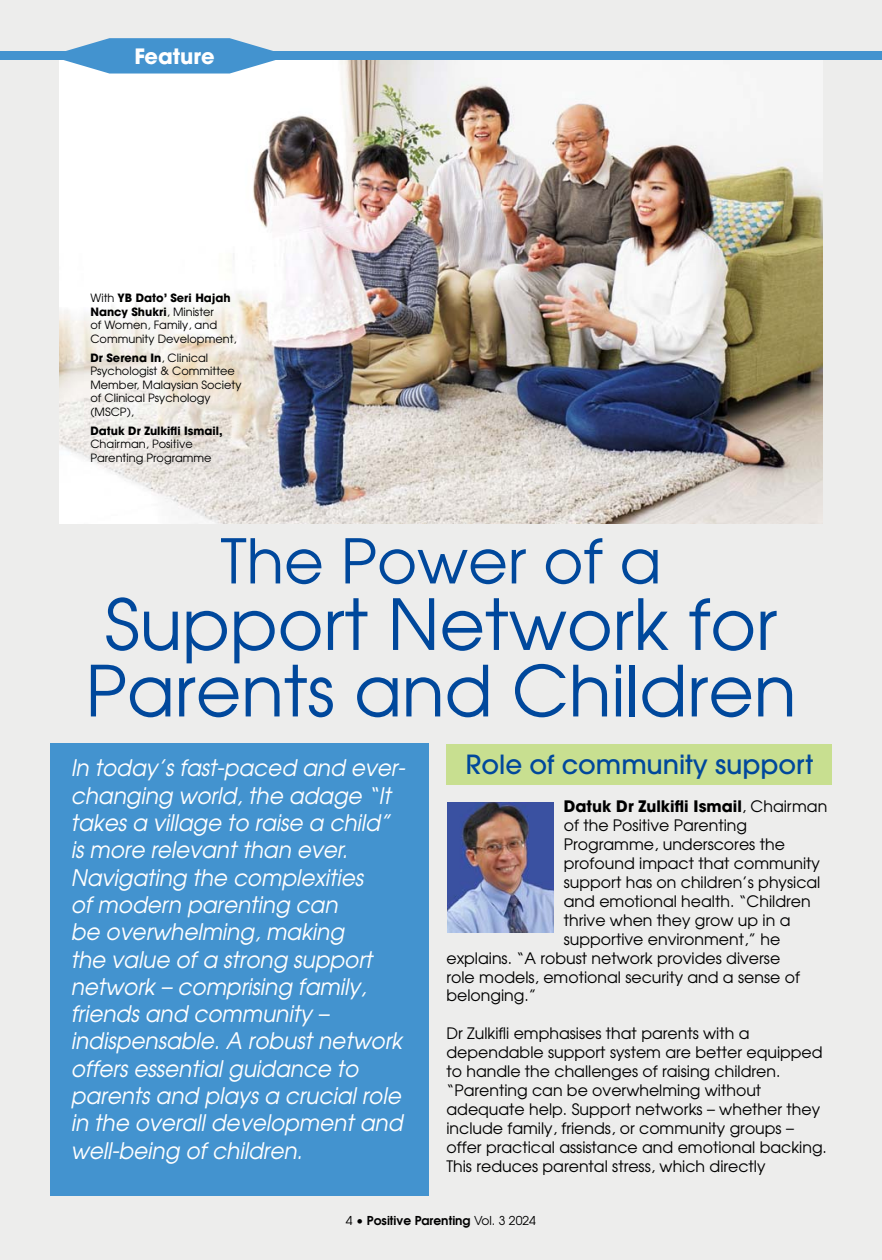
<style>
.page{position:relative;width:882px;height:1260px;background:#ededec}
.page>*{position:absolute;margin:0;border:0;box-sizing:border-box;transform-origin:0 0}
.t1{font:70px/66.5px "Avant Garde";color:#00489c}
.t2{font:61.25px "Avant Garde";color:#00489c}
.t3{font:500 26.25px "Avant Garde";color:#00489c}
.t4{font:italic 22.75px/27.3px "Avant Garde";color:#fff;scale:.95 1}
.t5{font:700 21px "Avant Garde";color:#fff}
.t6{font:15.75px/18.9px "Avant Garde";color:#000}
.t7{font:700 15.75px "Avant Garde";color:#000}
.t8{font:600 12.25px "Avant Garde";color:#000}
.t9{font:11.38px/13.7px "Avant Garde";color:#000}
.t10{font:700 11.38px "Avant Garde";color:#000}
.s1{font-weight:700}
.s2{font-weight:400}
</style>
<div class="page">
<div style="left:50px;top:743px;width:379px;height:453px;background:#4393cf"></div>
<img style="left:60px;top:60px;width:762px;height:463px">
<div style="left:0;top:52px;width:882px;height:8px;background:#4393cf"></div>
<svg style="left:49px;top:38px;width:241px;height:36px"></svg>
<div style="left:446px;top:744px;width:386px;height:41px;background:#c8df90"></div>
<img style="left:448px;top:802px;width:106px;height:130px">
<h3 class="t5" style="left:134px;top:49px;width:82px">Feature</h3>
<p class="t9" style="left:90px;top:292px;width:148px">With <span class="s1">YB Dato’ Seri Hajah<br>Nancy Shukri</span>, Minister<br>of Women, Family, and<br>Community Development,</p>
<p class="t9" style="left:90px;top:352px;width:153px"><span class="s1">Dr Serena In</span>, Clinical<br>Psychologist &amp; Committee<br>Member, Malaysian Society of Clinical Psychology (MSCP),</p>
<p class="t10" style="left:90px;top:426px;width:134px">Datuk Dr Zulkifli Ismail,</p>
<p class="t9" style="left:90px;top:438px;width:123px">Chairman, Positive<br>Parenting Programme</p>
<h2 class="t2" style="left:221px;top:538px;width:442px">The Power of a</h2>
<h1 class="t1" style="left:86px;top:598px;width:713px">Support Network for<br>Parents and Children</h1>
<p class="t4" style="left:71px;top:757px;width:354px">In today’s fast-paced and ever&shy;changing world, the adage “It takes a village to raise a child” is more relevant than ever.<br>Navigating the complexities<br>of modern parenting can<br>be overwhelming, making<br>the value of a strong support network – comprising family, friends and community – indispensable. A robust network offers essential guidance to parents and plays a crucial role in the overall development and well-being of children.</p>
<h3 class="t3" style="left:466px;top:754px;width:349px">Role of community support</h3>
<p class="t7" style="left:564px;top:801px;width:265px">Datuk Dr Zulkifli Ismail<span class="s2">, Chairman</span></p>
<p class="t6" style="left:564px;top:818px;width:185px">of the Positive Parenting</p>
<p class="t6" style="left:564px;top:836px;width:223px">Programme, underscores the</p>
<p class="t6" style="left:564px;top:855px;width:258px">profound impact that community</p>
<p class="t6" style="left:564px;top:874px;width:258px">support has on children’s physical</p>
<p class="t6" style="left:564px;top:893px;width:248px">and emotional health. “Children</p>
<p class="t6" style="left:564px;top:912px;width:228px">thrive when they grow up in a</p>
<p class="t6" style="left:564px;top:931px;width:218px">supportive environment,” he</p>
<p class="t6" style="left:446px;top:950px;width:335px">explains. “A robust network provides diverse</p>
<p class="t6" style="left:446px;top:969px;width:355px">role models, emotional security and a sense of</p>
<p class="t6" style="left:446px;top:988px;width:91px">belonging.”</p>
<p class="t6" style="left:446px;top:1025px;width:382px">Dr Zulkifli emphasises that parents with a dependable support system are better equipped to handle the challenges of raising children. “Parenting can be overwhelming without adequate help. Support networks – whether they include family, friends, or community groups – offer practical assistance and emotional backing.<br>This reduces parental stress, which directly</p>
<p class="t8" style="left:346px;top:1216px;width:192px"><span class="s2">4 •</span> Positive Parenting <span class="s2">Vol. 3 2024</span></p>
</div>
